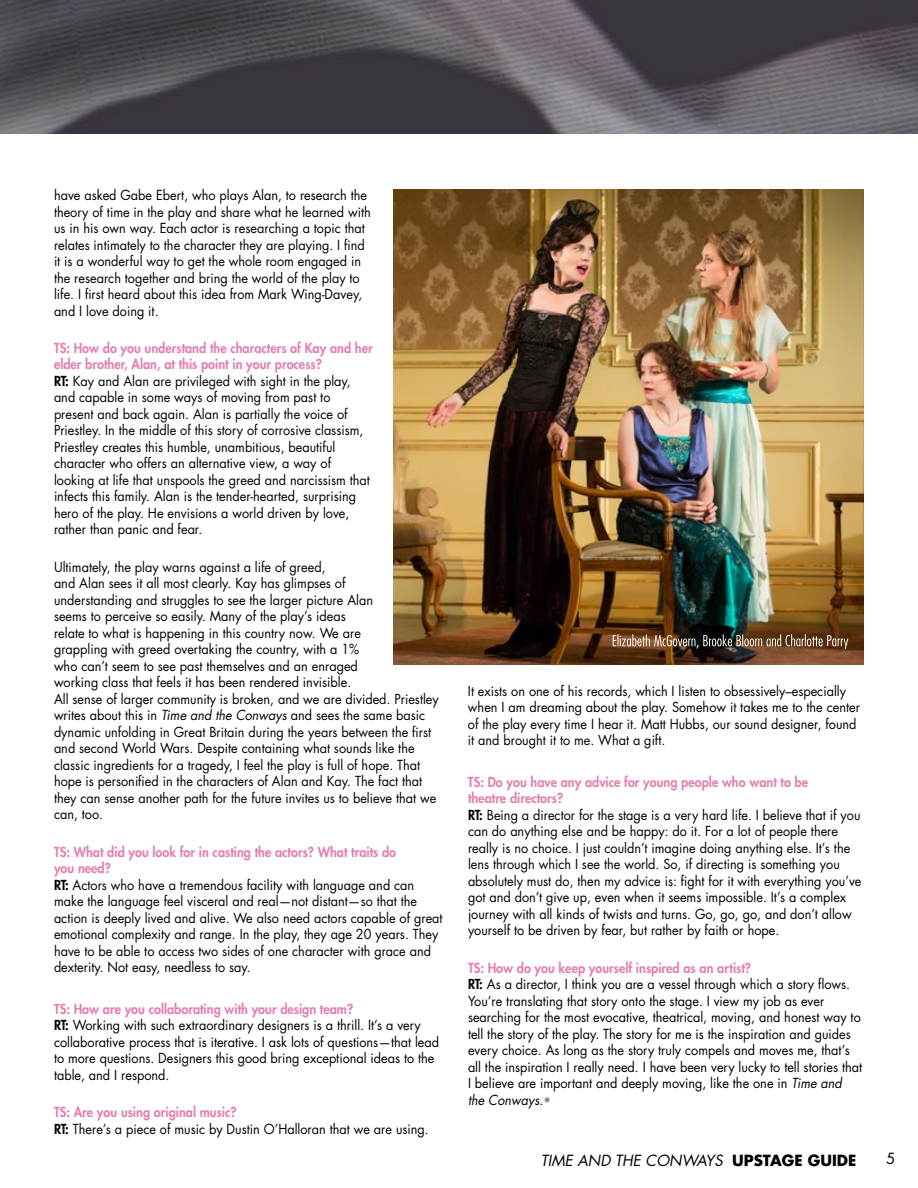
<style>
.page{position:relative;width:918px;height:1188px;background:#fff}
.page>*{position:absolute;margin:0;border:0;box-sizing:border-box;transform-origin:0 0}
.t1{font:italic 15px "Futura Std";color:#000}
.t2{font:15px "Futura Std";color:#000}
.t3{font:13.5px/16.5px "Futura Std";color:#000;scale:.94 1}
.s1{font-weight:800;color:#e380af}
.s2{font-weight:800}
.s3{font-style:italic}
.s4{color:#849286}
.s5{font-weight:700;font-style:normal}
</style>
<div class="page">
<img style="left:0;top:0;width:918px;height:133px">
<img style="left:394px;top:189px;width:470px;height:475px">
<img style="left:613px;top:634px;width:235px;height:15px">
<p class="t3" style="left:54px;top:187px;width:339px">have asked Gabe Ebert, who plays Alan, to research the theory of time in the play and share what he learned with us in his own way. Each actor is researching a topic that relates intimately to the character they are playing. I find it is a wonderful way to get the whole room engaged in the research together and bring the world of the play to life. I first heard about this idea from Mark Wing-Davey, and I love doing it.</p>
<p class="t3" style="left:54px;top:340px;width:341px"><span class="s1">TS: How do you understand the characters of Kay and her elder brother, Alan, at this point in your process?<br></span><span class="s2">RT:</span> Kay and Alan are privileged with sight in the play, and capable in some ways of moving from past to present and back again. Alan is partially the voice of Priestley. In the middle of this story of corrosive classism, Priestley creates this humble, unambitious, beautiful character who offers an alternative view, a way of looking at life that unspools the greed and narcissism that infects this family. Alan is the tender-hearted, surprising hero of the play. He envisions a world driven by love, rather than panic and fear.</p>
<p class="t3" style="left:54px;top:559px;width:411px">Ultimately, the play warns against a life of greed,<br>and Alan sees it all most clearly. Kay has glimpses of<br>understanding and struggles to see the larger picture Alan<br>seems to perceive so easily. Many of the play’s ideas<br>relate to what is happening in this country now. We are<br>grappling with greed overtaking the country, with a 1%<br>who can’t seem to see past themselves and an enraged<br>working class that feels it has been rendered invisible.<br>All sense of larger community is broken, and we are divided. Priestley writes about this in <span class="s3">Time and the Conways</span> and sees the same basic dynamic unfolding in Great Britain during the years between the first and second World Wars. Despite containing what sounds like the classic ingredients for a tragedy, I feel the play is full of hope. That hope is personified in the characters of Alan and Kay. The fact that they can sense another path for the future invites us to believe that we can, too.</p>
<p class="t3" style="left:54px;top:844px;width:415px"><span class="s1">TS: What did you look for in casting the actors? What traits do<br>you need?<br></span><span class="s2">RT:</span> Actors who have a tremendous facility with language and can make the language feel visceral and real—not distant—so that the action is deeply lived and alive. We also need actors capable of great emotional complexity and range. In the play, they age 20 years. They have to be able to access two sides of one character with grace and dexterity. Not easy, needless to say.</p>
<p class="t3" style="left:54px;top:1001px;width:411px"><span class="s1">TS: How are you collaborating with your design team?<br></span><span class="s2">RT:</span> Working with such extraordinary designers is a thrill. It’s a very collaborative process that is iterative. I ask lots of questions—that lead to more questions. Designers this good bring exceptional ideas to the table, and I respond.</p>
<p class="t3" style="left:54px;top:1104px;width:400px"><span class="s1">TS: Are you using original music?<br></span><span class="s2">RT:</span> There’s a piece of music by Dustin O’Halloran that we are using.</p>
<p class="t3" style="left:468px;top:683px;width:419px">It exists on one of his records, which I listen to obsessively–especially when I am dreaming about the play. Somehow it takes me to the center of the play every time I hear it. Matt Hubbs, our sound designer, found it and brought it to me. What a gift.</p>
<p class="t3" style="left:468px;top:774px;width:420px"><span class="s1">TS: Do you have any advice for young people who want to be<br>theatre directors?<br></span><span class="s2">RT:</span> Being a director for the stage is a very hard life. I believe that if you can do anything else and be happy: do it. For a lot of people there really is no choice. I just couldn’t imagine doing anything else. It’s the lens through which I see the world. So, if directing is something you absolutely must do, then my advice is: fight for it with everything you’ve got and don’t give up, even when it seems impossible. It’s a complex journey with all kinds of twists and turns. Go, go, go, and don’t allow yourself to be driven by fear, but rather by faith or hope.</p>
<p class="t3" style="left:468px;top:959px;width:421px"><span class="s1">TS: How do you keep yourself inspired as an artist?<br></span><span class="s2">RT:</span> As a director, I think you are a vessel through which a story flows.<br>You’re translating that story onto the stage. I view my job as ever searching for the most evocative, theatrical, moving, and honest way to tell the story of the play. The story for me is the inspiration and guides every choice. As long as the story truly compels and moves me, that’s all the inspiration I really need. I have been very lucky to tell stories that I believe are important and deeply moving, like the one in <span class="s3">Time and<br>the Conways</span>.<span class="s4">•</span></p>
<p class="t1" style="left:541px;top:1151px;width:317px">TIME AND THE CONWAYS <span class="s5">UPSTAGE GUIDE</span></p>
<p class="t2" style="left:886px;top:1149px;width:11px">5</p>
</div>
